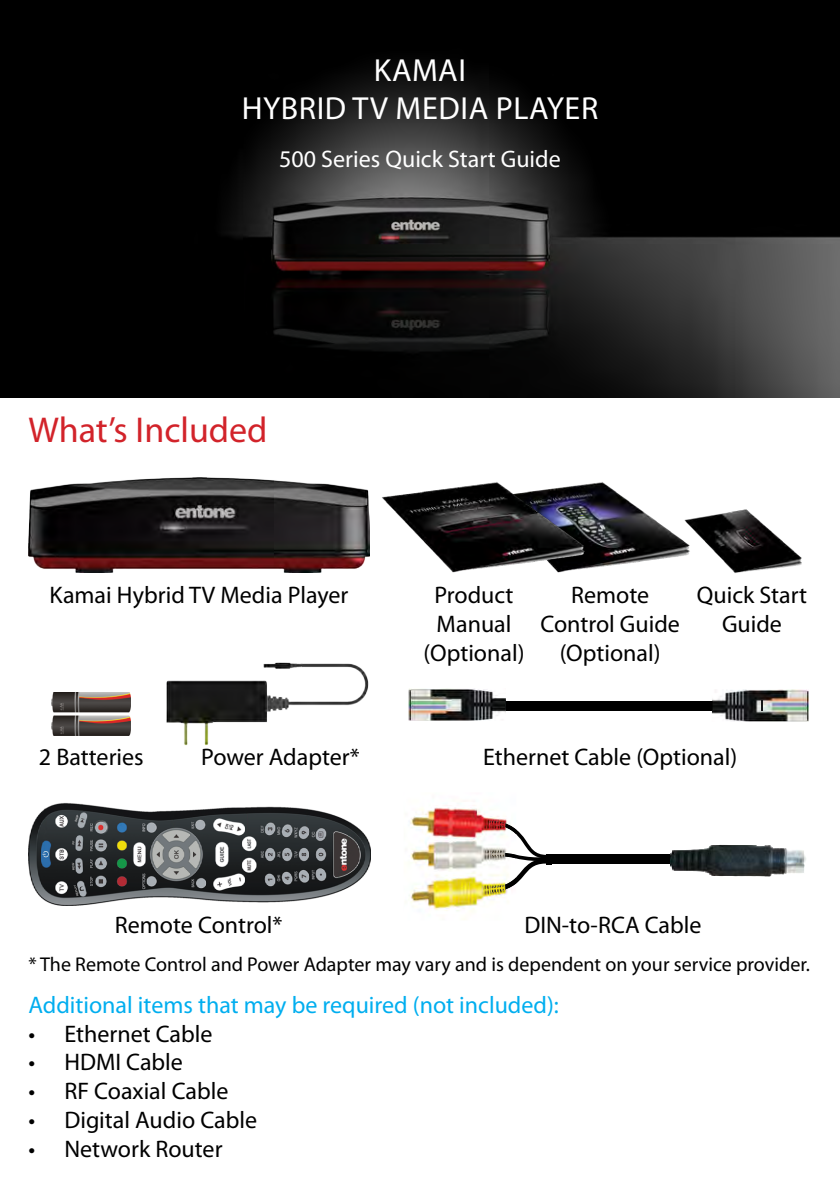
<style>
.page{position:relative;width:840px;height:1191px;background:#fff}
.page>*{position:absolute;margin:0;border:0;box-sizing:border-box;transform-origin:0 0}
.t1{font:36px "Myriad Pro";color:#d2232a}
.t2{font:32px/38.4px "Myriad Pro";letter-spacing:.02em;color:#fff;text-align:center}
.t3{font:24px/28.8px "Myriad Pro";color:#000;text-align:center}
.t4{font:24px "Myriad Pro";color:#00aeef}
.t5{font:24px "Myriad Pro";color:#fff}
.t6{font:20px "Myriad Pro";color:#000}
</style>
<div class="page">
<img style="left:0;top:0;width:839px;height:397px">
<img style="left:166px;top:663px;width:203px;height:83px">
<svg style="left:516px;top:829px;width:31px;height:55px"></svg>
<div style="left:545px;top:854px;width:6px;height:10px;background:#000"></div>
<div style="left:550px;top:854px;width:127px;height:9px;background:#000"></div>
<img style="left:409px;top:807px;width:107px;height:113px">
<img style="left:489px;top:821px;width:27px;height:13px">
<img style="left:490px;top:877px;width:26px;height:15px">
<img style="left:491px;top:852px;width:25px;height:6px">
<img style="left:669px;top:844px;width:137px;height:32px">
<img style="left:589px;top:482px;width:70px;height:86px">
<img style="left:52px;top:692px;width:79px;height:44px">
<img style="left:28px;top:478px;width:341px;height:94px">
<img style="left:28px;top:803px;width:342px;height:102px">
<div style="left:505px;top:701px;width:221px;height:9px;background:#000"></div>
<img style="left:408px;top:688px;width:97px;height:32px">
<img style="left:711px;top:689px;width:97px;height:32px">
<img style="left:382px;top:482px;width:207px;height:91px">
<img style="left:659px;top:509px;width:143px;height:64px">
<h2 class="t2" style="left:241px;top:50px;width:358px">Kamai<br>Hybrid TV Media Player</h2>
<p class="t5" style="left:279px;top:144px;width:283px">500 Series Quick Start Guide</p>
<h1 class="t1" style="left:28px;top:408px;width:240px">What’s Included</h1>
<p class="t3" style="left:50px;top:580px;width:300px">Kamai Hybrid TV Media Player</p>
<p class="t3" style="left:423px;top:580px;width:102px">Product<br>Manual (Optional)</p>
<p class="t3" style="left:540px;top:580px;width:141px">Remote<br>Control Guide (Optional)</p>
<p class="t3" style="left:696px;top:580px;width:112px">Quick Start<br>Guide</p>
<p class="t3" style="left:39px;top:742px;width:106px">2 Batteries</p>
<p class="t3" style="left:201px;top:742px;width:160px">Power Adapter*</p>
<p class="t3" style="left:483px;top:742px;width:255px">Ethernet Cable (Optional)</p>
<p class="t3" style="left:115px;top:910px;width:169px">Remote Control*</p>
<p class="t3" style="left:524px;top:910px;width:179px">DIN-to-RCA Cable</p>
<p class="t6" style="left:28px;top:951px;width:782px">* The Remote Control and Power Adapter may vary and is dependent on your service provider.</p>
<p class="t4" style="left:28px;top:990px;width:531px">Additional items that may be required (not included):</p>
<p class="t3" style="left:28px;top:1018px;width:186px">• Ethernet Cable</p>
<p class="t3" style="left:28px;top:1047px;width:156px">• HDMI Cable</p>
<p class="t3" style="left:28px;top:1076px;width:201px">• RF Coaxial Cable</p>
<p class="t3" style="left:28px;top:1105px;width:230px">• Digital Audio Cable</p>
<p class="t3" style="left:28px;top:1134px;width:195px">• Network Router</p>
</div>
